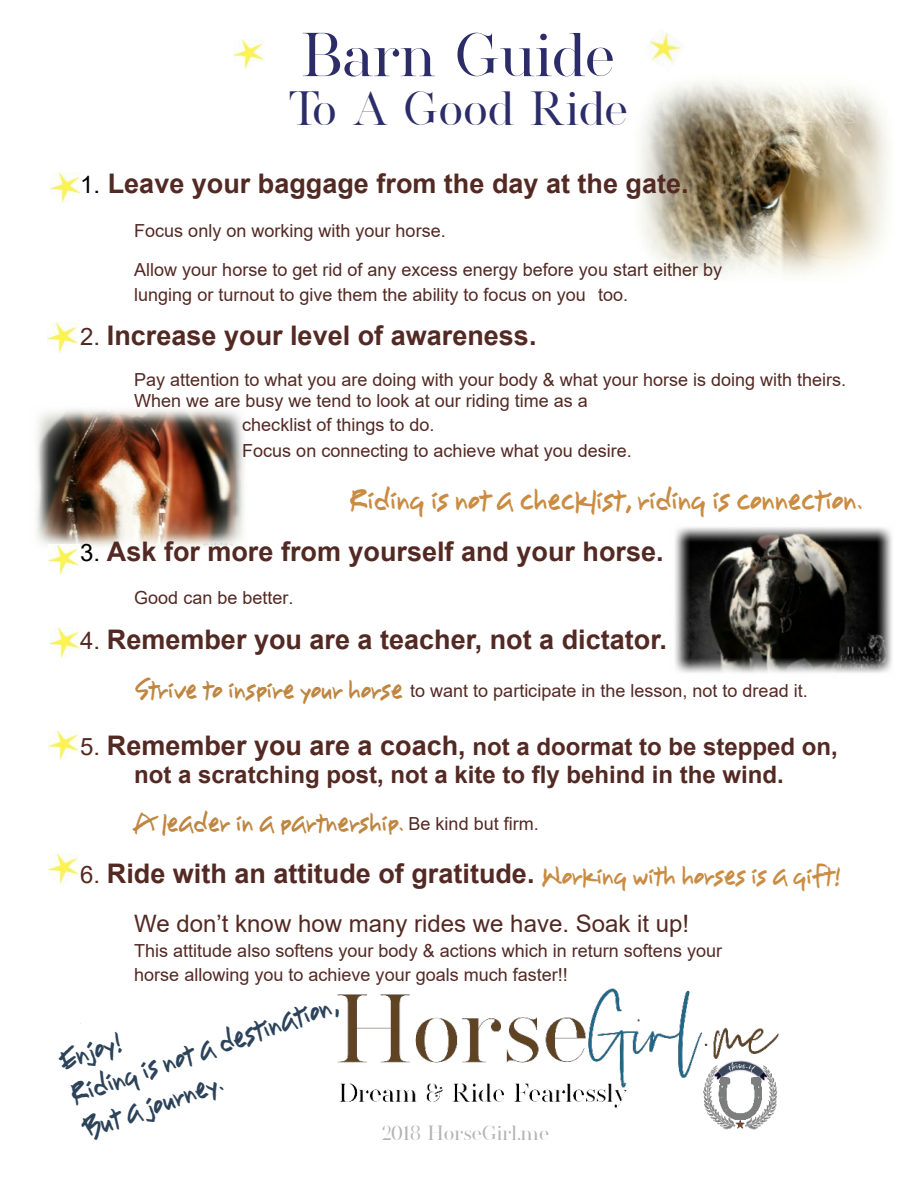
<style>
.page{position:relative;width:918px;height:1188px;background:#fff}
.page>*{position:absolute;margin:0;border:0;box-sizing:border-box;transform-origin:0 0}
.t1{font:54px "Silver South Serif";color:#2c2d68}
.t2{font:42px "Silver South Serif";color:#2c2d68}
.t3{font:700 27px "Arial";color:#532923}
.t4{font:27px/35.8px "Youngsook BTN";color:#2c435a;scale:.92 1}
.t5{font:27px "Youngsook BTN";color:#ca8c42}
.t6{font:700 24px/28.2px "Arial";color:#532923;text-align:center}
.t7{font:24px "Arial";color:#532923}
.t8{font:24px "Youngsook BTN";color:#be8641}
.t9{font:18px/24.2px "Arial";color:#532923}
.t10{font:18px "Silver South Serif";color:#b3b3b3}
.s1{font-weight:400;font-size:24px;color:#000}
.s2{font-weight:400;font-size:24px}
.s3{font-family:"Youngsook BTN";font-size:24px;color:#be8641}
.s4{font-weight:400}
.s5{font-size:27px}
.s6{font-family:"Arial";font-size:18px;color:#532923}
.s7{font-family:"Youngsook BTN";font-weight:400;font-size:24px;color:#ca8c42}
</style>
<div class="page">
<img style="left:50px;top:173px;width:31px;height:30px">
<img style="left:36px;top:409px;width:208px;height:156px">
<img style="left:675px;top:527px;width:217px;height:146px">
<img style="left:47px;top:323px;width:31px;height:29px">
<img style="left:49px;top:545px;width:31px;height:30px">
<img style="left:50px;top:628px;width:31px;height:30px">
<img style="left:49px;top:730px;width:31px;height:30px">
<img style="left:48px;top:854px;width:31px;height:30px">
<img style="left:639px;top:80px;width:250px;height:196px">
<img style="left:233px;top:39px;width:31px;height:30px">
<img style="left:648px;top:32px;width:37px;height:32px">
<img style="left:337px;top:988px;width:442px;height:142px">
<h1 class="t1" style="left:301px;top:33px;width:316px">Barn Guide</h1>
<h2 class="t2" style="left:288px;top:91px;width:342px">To A Good Ride</h2>
<h3 class="t3" style="left:80px;top:174px;width:610px"><span class="s1">1.</span> Leave your baggage from the day at the gate.</h3>
<p class="t9" style="left:134px;top:220px;width:313px">Focus only on working with your horse.</p>
<p class="t9" style="left:134px;top:260px;width:589px">Allow your horse to get rid of any excess energy before you start either by lunging or turnout to give them the ability to focus on you too.</p>
<h3 class="t3" style="left:80px;top:325px;width:458px"><span class="s2">2.</span> Increase your level of awareness.</h3>
<p class="t9" style="left:134px;top:370px;width:714px;line-height:21px">Pay attention to what you are doing with your body &amp; what your horse is doing with theirs.<br>When we are busy we tend to look at our riding time as a</p>
<p class="t9" style="left:242px;top:413px;width:391px;line-height:26.8px">checklist of things to do.<br>Focus on connecting to achieve what you desire.</p>
<h3 class="t5" style="left:349px;top:483px;width:515px">Riding is not a checklist, riding is connection.</h3>
<h3 class="t3" style="left:80px;top:541px;width:585px"><span class="s1">3.</span> Ask for more from yourself and your horse.</h3>
<p class="t9" style="left:134px;top:587px;width:161px">Good can be better.</p>
<h3 class="t3" style="left:80px;top:630px;width:588px"><span class="s2">4.</span> Remember you are a teacher, not a dictator.</h3>
<p class="t9" style="left:134px;top:680px;width:675px"><span class="s3">Strive to inspire your horse</span> to want to participate in the lesson, not to dread it.</p>
<h3 class="t6" style="left:80px;top:735px;width:759px"><span class="s4">5.</span> <span class="s5">Remember you are a coach,</span> not a doormat to be stepped on, not a scratching post, not a kite to fly behind in the wind.</h3>
<h3 class="t8" style="left:134px;top:808px;width:406px">A leader in a partnership. <span class="s6">Be kind but firm.</span></h3>
<h3 class="t3" style="left:80px;top:864px;width:762px"><span class="s2">6.</span> Ride with an attitude of gratitude. <span class="s7">Working with horses is a gift!</span></h3>
<h3 class="t7" style="left:134px;top:915px;width:557px">We don’t know how many rides we have. Soak it up!</h3>
<p class="t9" style="left:134px;top:940px;width:589px">This attitude also softens your body &amp; actions which in return softens your horse allowing you to achieve your goals much faster!!</p>
<h3 class="t4" style="left:53px;top:1044px;width:308px;rotate:-19deg">Enjoy!<br>Riding is not a destination,<br>But a journey.</h3>
<p class="t10" style="left:382px;top:1126px;width:169px">2018 HorseGirl.me</p>
</div>
